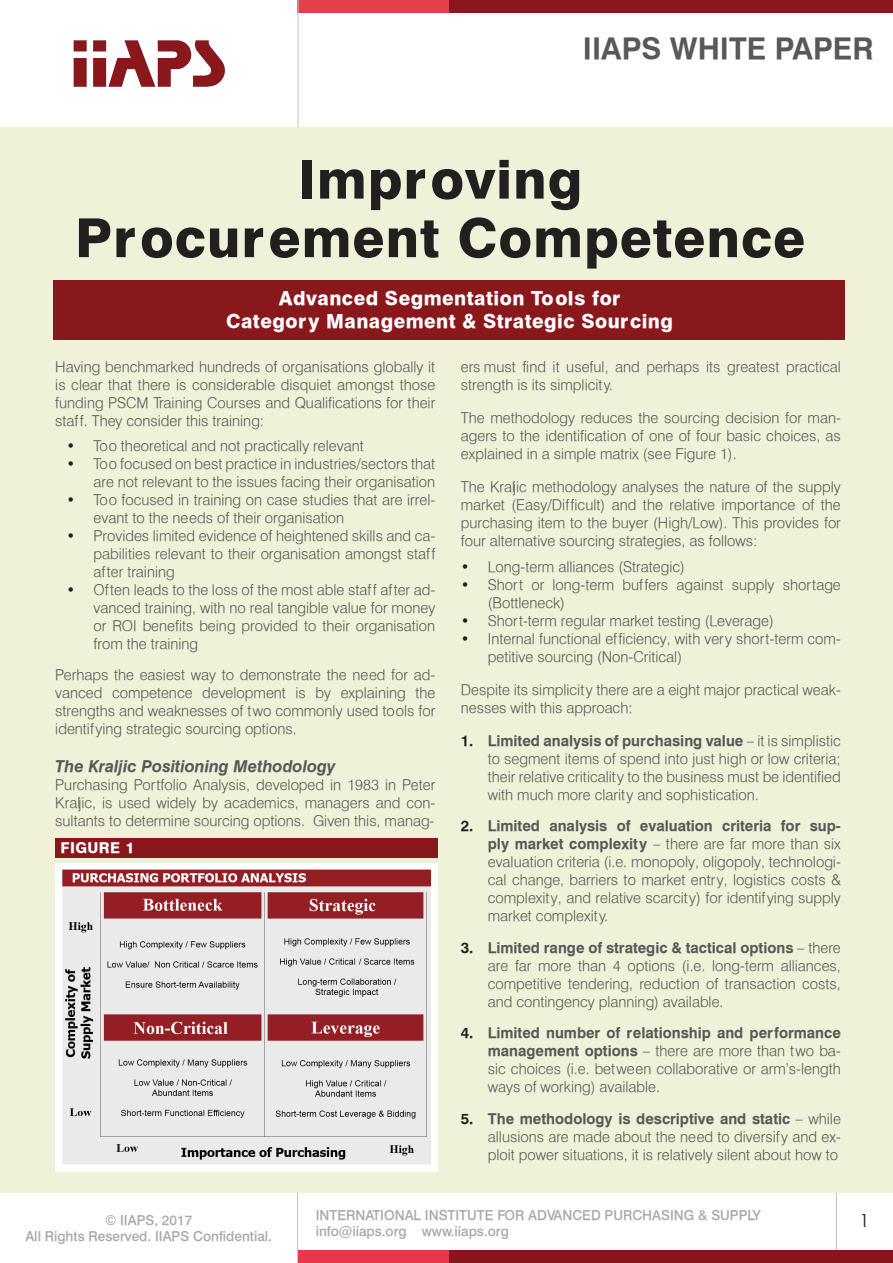
<style>
.page{position:relative;width:893px;height:1263px;background:#fff}
.page>*{position:absolute;margin:0;border:0;box-sizing:border-box;transform-origin:0 0}
.t1{font:64.5px "New Point Stop";color:#89181c}
.t2{font:800 54px "Halvett";letter-spacing:.02em;color:#231f20}
.t3{font:700 30px "Halvett";color:#57585a}
.t4{font:800 19.5px "Halvett";letter-spacing:.025em;color:#fff}
.t5{font:18px "Century Gothic";color:#231f20}
.t6{font:italic 700 16.5px "Halvett";color:#57585a}
.t7{font:300 15px/18px "Halvett";color:#57585a;text-align:justify}
.t8{font:800 15px "Halvett";letter-spacing:.025em;color:#fff}
.t9{font:500 13.5px "Halvett";color:#a8a9ad}
.s1{color:#231f20}
.s2{font-weight:700;color:#231f20}
.s3{font-weight:700}
</style>
<div class="page">
<div style="left:298px;top:0;width:595px;height:13px;background:#e73e4d"></div>
<div style="left:449px;top:0;width:444px;height:13px;background:#89171d"></div>
<div style="left:0;top:128px;width:893px;height:1065px;background:#eff1d8"></div>
<hr style="left:298px;top:0;width:1px;height:128px;background:#c2c3c6">
<hr style="left:836px;top:1193px;width:1px;height:70px;background:#c2c3c6">
<div style="left:298px;top:1250px;width:595px;height:13px;background:#e8394c"></div>
<div style="left:449px;top:1250px;width:444px;height:13px;background:#89161c"></div>
<hr style="left:297px;top:1193px;width:1px;height:70px;background:#c2c3c6">
<div style="left:53px;top:281px;width:792px;height:59px;background:#89181c"></div>
<div style="left:55px;top:838px;width:383px;height:19px;background:#89181c"></div>
<img style="left:55px;top:864px;width:383px;height:308px">
<p class="t1" style="left:70px;top:24px;width:157px">IIAPS</p>
<p class="t3" style="left:583px;top:30px;width:292px">IIAPS WHITE PAPER</p>
<p class="t2" style="left:298px;top:147px;width:286px">Improving</p>
<p class="t2" style="left:75px;top:205px;width:731px">Procurement Competence</p>
<p class="t4" style="left:279px;top:286px;width:343px">Advanced Segmentation Tools for</p>
<p class="t4" style="left:226px;top:310px;width:448px">Category Management &amp; Strategic Sourcing</p>
<p class="t7" style="left:55px;top:357px;width:382px">Having benchmarked hundreds of organisations globally it is clear that there is considerable disquiet amongst those funding PSCM Training Courses and Qualifications for their staff. They consider this training:</p>
<p class="t7" style="left:67px;top:437px;width:299px"><span class="s1">•</span> Too theoretical and not practically relevant</p>
<p class="t7" style="left:67px;top:455px;width:370px;text-align:right"><span class="s1">•</span> Too focused on best practice in industries/sectors that are not relevant to the issues facing their organisation</p>
<p class="t7" style="left:94px;top:491px;width:343px;text-indent:-27px"><span class="s1">•</span> Too focused in training on case studies that are irrel&shy;evant to the needs of their organisation</p>
<p class="t7" style="left:94px;top:527px;width:343px;text-indent:-27px"><span class="s1">•</span> Provides limited evidence of heightened skills and ca&shy;pabilities relevant to their organisation amongst staff after training</p>
<p class="t7" style="left:94px;top:581px;width:343px;text-indent:-27px"><span class="s1">•</span> Often leads to the loss of the most able staff after ad&shy;vanced training, with no real tangible value for money or ROI benefits being provided to their organisation from the training</p>
<p class="t7" style="left:55px;top:665px;width:382px">Perhaps the easiest way to demonstrate the need for ad&shy;vanced competence development is by explaining the strengths and weaknesses of two commonly used tools for identifying strategic sourcing options.</p>
<p class="t6" style="left:55px;top:756px;width:282px">The Kraljic Positioning Methodology</p>
<p class="t7" style="left:55px;top:775px;width:382px">Purchasing Portfolio Analysis, developed in 1983 in Peter Kraljic, is used widely by academics, managers and con&shy;sultants to determine sourcing options. Given this, manag-</p>
<p class="t7" style="left:461px;top:357px;width:382px">ers must find it useful, and perhaps its greatest practical strength is its simplicity.</p>
<p class="t7" style="left:461px;top:408px;width:382px">The methodology reduces the sourcing decision for man&shy;agers to the identification of one of four basic choices, as explained in a simple matrix (see Figure 1).</p>
<p class="t7" style="left:461px;top:477px;width:382px">The Kraljic methodology analyses the nature of the supply market (Easy/Difficult) and the relative importance of the purchasing item to the buyer (High/Low). This provides for four alternative sourcing strategies, as follows:</p>
<p class="t7" style="left:461px;top:557px;width:226px"><span class="s1">•</span> Long-term alliances (Strategic)</p>
<p class="t7" style="left:488px;top:575px;width:354px;text-indent:-27px"><span class="s1">•</span> Short or long-term buffers against supply shortage (Bottleneck)</p>
<p class="t7" style="left:461px;top:611px;width:314px"><span class="s1">•</span> Short-term regular market testing (Leverage)</p>
<p class="t7" style="left:488px;top:629px;width:355px;text-indent:-27px"><span class="s1">•</span> Internal functional efficiency, with very short-term com&shy;petitive sourcing (Non-Critical)</p>
<p class="t7" style="left:461px;top:680px;width:382px">Despite its simplicity there are a eight major practical weak&shy;nesses with this approach:</p>
<p class="t7" style="left:488px;top:731px;width:355px;text-indent:-27px"><span class="s2">1.</span> <span class="s3">Limited analysis of purchasing value</span> – it is simplistic to segment items of spend into just high or low criteria; their relative criticality to the business must be identified with much more clarity and sophistication.</p>
<p class="t7" style="left:488px;top:816px;width:355px;text-indent:-27px"><span class="s2">2.</span> <span class="s3">Limited analysis of evaluation criteria for sup&shy;ply market complexity</span> – there are far more than six evaluation criteria (i.e. monopoly, oligopoly, technologi&shy;cal change, barriers to market entry, logistics costs &amp; complexity, and relative scarcity) for identifying supply market complexity.</p>
<p class="t7" style="left:488px;top:938px;width:355px;text-indent:-27px"><span class="s2">3.</span> <span class="s3">Limited range of strategic &amp; tactical options</span> – there are far more than 4 options (i.e. long-term alliances, competitive tendering, reduction of transaction costs, and contingency planning) available.</p>
<p class="t7" style="left:488px;top:1023px;width:355px;text-indent:-27px"><span class="s2">4.</span> <span class="s3">Limited number of relationship and performance management options</span> – there are more than two ba&shy;sic choices (i.e. between collaborative or arm’s-length ways of working) available.</p>
<p class="t7" style="left:488px;top:1109px;width:355px;text-indent:-27px"><span class="s2">5.</span> <span class="s3">The methodology is descriptive and static</span> – while allusions are made about the need to diversify and ex&shy;ploit power situations, it is relatively silent about how to</p>
<p class="t8" style="left:61px;top:838px;width:75px">FIGURE 1</p>
<p class="t9" style="left:105px;top:1211px;width:89px">© IIAPS, 2017</p>
<p class="t9" style="left:25px;top:1227px;width:248px">All Rights Reserved. IIAPS Confidential.</p>
<p class="t9" style="left:316px;top:1207px;width:446px">INTERNATIONAL INSTITUTE FOR ADVANCED PURCHASING &amp; SUPPLY</p>
<p class="t9" style="left:316px;top:1223px;width:195px">info@iiaps.org www.iiaps.org</p>
<p class="t5" style="left:860px;top:1208px;width:11px">1</p>
</div>
